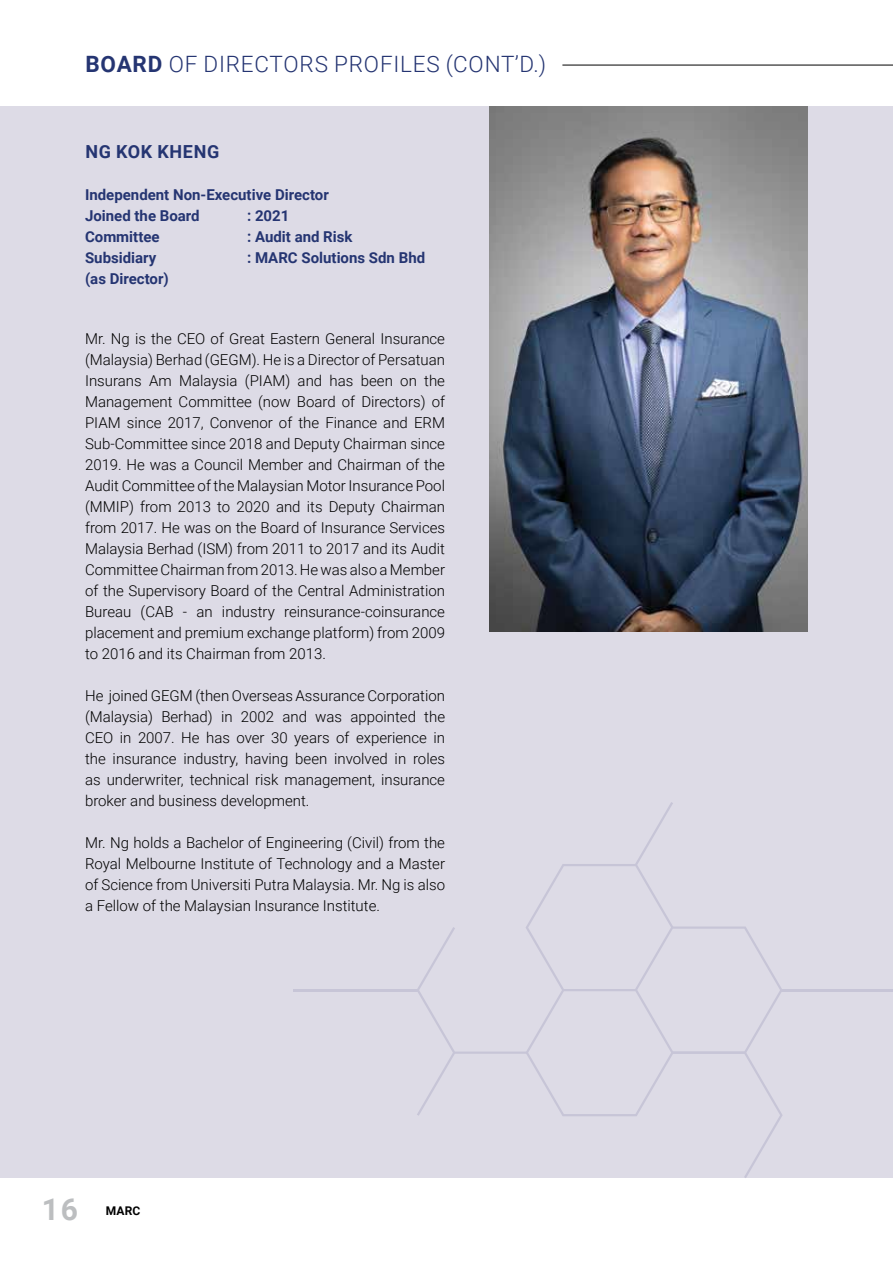
<style>
.page{position:relative;width:893px;height:1263px;background:#fff}
.page>*{position:absolute;margin:0;border:0;box-sizing:border-box;transform-origin:0 0}
.t1{font:700 30px "Roboto";color:#bcbec0}
.t2{font:300 22.5px "Roboto";letter-spacing:.035em;color:#253572}
.t3{font:700 18px "Roboto";letter-spacing:.035em;color:#253572}
.t4{font:300 15px/21px "Roboto";color:#000;text-align:justify}
.t5{font:700 15px/21px "Roboto";color:#253572}
.t6{font:700 12px "Roboto";color:#000}
.s1{font-weight:700}
</style>
<div class="page">
<div style="left:0;top:106px;width:893px;height:1072px;background:#dddbe6"></div>
<hr style="left:562px;top:65px;width:331px;height:1px;background:#000">
<img style="left:489px;top:106px;width:319px;height:525px">
<svg style="left:416px;top:802px;width:367px;height:376px"></svg>
<hr style="left:293px;top:989px;width:125px;height:2px;background:#9492b4">
<hr style="left:781px;top:989px;width:112px;height:2px;background:#9492b4">
<h2 class="t2" style="left:85px;top:48px;width:462px"><span class="s1">BOARD</span> OF DIRECTORS PROFILES (CONT’D.)</h2>
<p class="t3" style="left:85px;top:139px;width:135px">NG KOK KHENG</p>
<p class="t5" style="left:85px;top:183px;width:245px">Independent Non-Executive Director<br>Joined the Board</p>
<p class="t5" style="left:247px;top:204px;width:44px">: 2021</p>
<p class="t5" style="left:85px;top:225px;width:76px">Committee</p>
<p class="t5" style="left:247px;top:225px;width:107px">: Audit and Risk</p>
<p class="t5" style="left:85px;top:246px;width:73px">Subsidiary</p>
<p class="t5" style="left:247px;top:246px;width:180px">: MARC Solutions Sdn Bhd</p>
<p class="t5" style="left:85px;top:267px;width:85px">(as Director)</p>
<p class="t4" style="left:85px;top:327px;width:362px">Mr. Ng is the CEO of Great Eastern General Insurance (Malaysia) Berhad (GEGM). He is a Director of Persatuan Insurans Am Malaysia (PIAM) and has been on the Management Committee (now Board of Directors) of PIAM since 2017, Convenor of the Finance and ERM Sub-Committee since 2018 and Deputy Chairman since 2019. He was a Council Member and Chairman of the Audit Committee of the Malaysian Motor Insurance Pool (MMIP) from 2013 to 2020 and its Deputy Chairman from 2017. He was on the Board of Insurance Services Malaysia Berhad (ISM) from 2011 to 2017 and its Audit Committee Chairman from 2013. He was also a Member of the Supervisory Board of the Central Administration Bureau (CAB - an industry reinsurance-coinsurance placement and premium exchange platform) from 2009 to 2016 and its Chairman from 2013.</p>
<p class="t4" style="left:85px;top:684px;width:362px">He joined GEGM (then Overseas Assurance Corporation (Malaysia) Berhad) in 2002 and was appointed the CEO in 2007. He has over 30 years of experience in the insurance industry, having been involved in roles as underwriter, technical risk management, insurance broker and business development.</p>
<p class="t4" style="left:85px;top:831px;width:362px">Mr. Ng holds a Bachelor of Engineering (Civil) from the Royal Melbourne Institute of Technology and a Master of Science from Universiti Putra Malaysia. Mr. Ng is also a Fellow of the Malaysian Insurance Institute.</p>
<h1 class="t1" style="left:42px;top:1189px;width:37px">16</h1>
<p class="t6" style="left:106px;top:1202px;width:36px">MARC</p>
</div>
